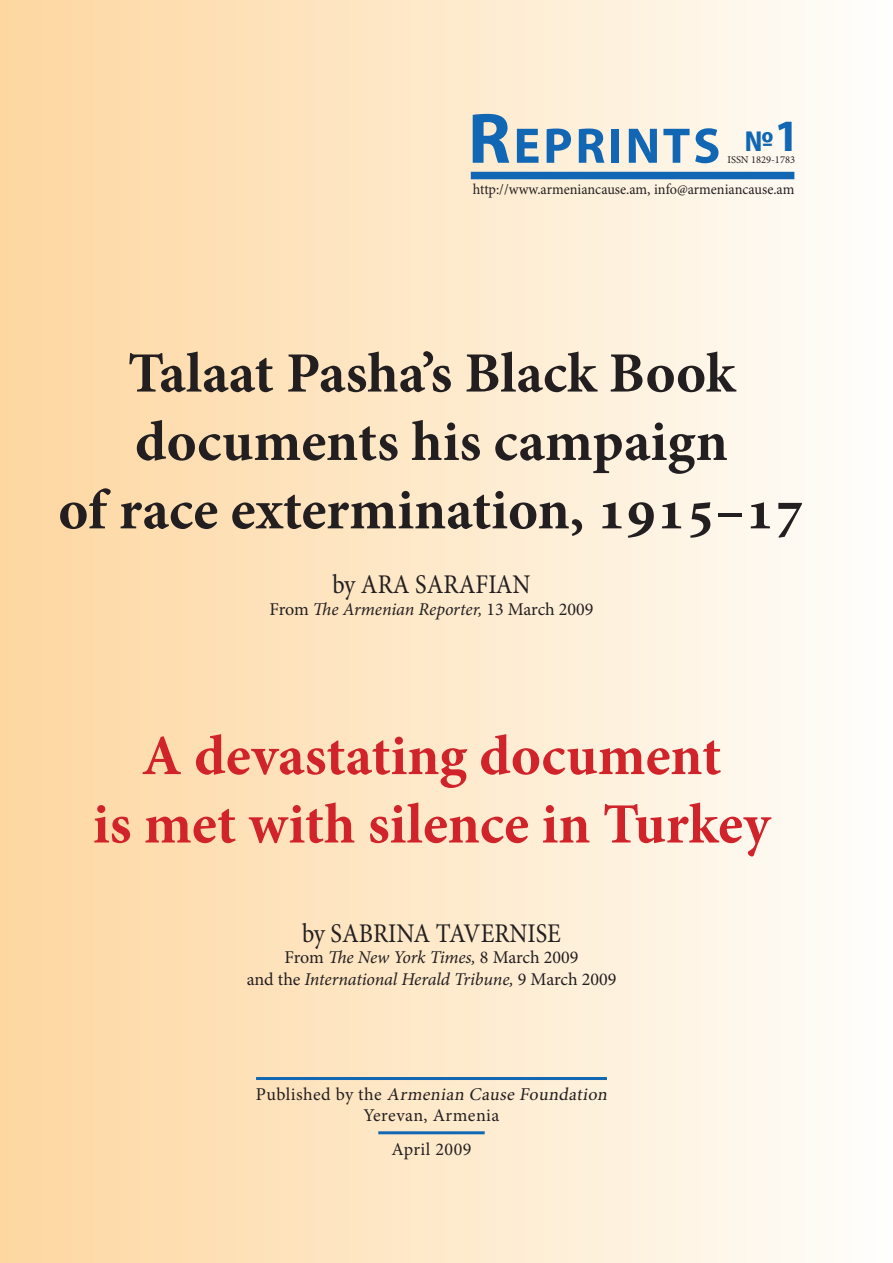
<style>
.page{position:relative;width:893px;height:1263px;background:#fff}
.page>*{position:absolute;margin:0;border:0;box-sizing:border-box;transform-origin:0 0}
.t1{font:700 57px/68.4px "Minion Pro";color:#231f20;text-align:center}
.t2{font:700 57px/68.4px "Minion Pro";color:#d1232a;text-align:center}
.t3{font:700 50.4px "Myriad Pro";letter-spacing:.055em;color:#1167b3}
.t4{font:700 30px "Myriad Pro";color:#1167b3}
.t5{font:27px "Minion Pro";color:#231f20;scale:.9 1}
.t6{font:italic 18px/21.6px "Minion Pro";letter-spacing:-.01em;color:#231f20;text-align:center}
.t7{font:18px/21.6px "Minion Pro";letter-spacing:.02em;color:#231f20;text-align:center}
.t8{font:15px "Minion Pro";letter-spacing:-.005em;color:#231f20;scale:.95 1}
.t9{font:10.5px "Minion Pro";color:#231f20}
.s1{font-size:72px}
.s2{font-size:45px}
.s3{font-style:normal}
.s4{font-style:italic}
</style>
<div class="page">
<div style="left:0;top:0;width:892px;height:1263px;background:linear-gradient(to right,#fed69f,#fefefb)"></div>
<hr style="left:378px;top:1131px;width:107px;height:3px;background:#1167b3">
<hr style="left:256px;top:1077px;width:351px;height:3px;background:#1167b3">
<div style="left:471px;top:172px;width:323px;height:7px;background:#1167b3"></div>
<h2 class="t3" style="left:468px;top:113px;width:254px"><span class="s1">R</span>EPRINTS</h2>
<h3 class="t4" style="left:744px;top:121px;width:57px">№<span class="s2">1</span></h3>
<p class="t9" style="left:727px;top:152px;width:69px">ISSN 1829-1783</p>
<p class="t8" style="left:473px;top:180px;width:340px">http://www.armeniancause.am, info@armeniancause.am</p>
<h1 class="t1" style="left:58px;top:338px;width:748px">Talaat Pasha’s Black Book documents his campaign<br>of race extermination, 1915–17</h1>
<h3 class="t5" style="left:332px;top:566px;width:222px">by ARA SARAFIAN</h3>
<p class="t6" style="left:269px;top:598px;width:326px"><span class="s3">From</span> The Armenian Reporter, <span class="s3">13 March 2009</span></p>
<h1 class="t2" style="left:93px;top:721px;width:679px">A devastating document<br>is met with silence in Turkey</h1>
<h3 class="t5" style="left:302px;top:915px;width:289px">by SABRINA TAVERNISE</h3>
<p class="t6" style="left:247px;top:946px;width:371px"><span class="s3">From</span> The New York Times, <span class="s3">8 March 2009<br>and the</span> International Herald Tribune, <span class="s3">9 March 2009</span></p>
<p class="t7" style="left:256px;top:1083px;width:357px">P u b l i s h e d b y t h e <span class="s4">Armenian Cause Foundation<br></span>Yerevan, Armenia</p>
<p class="t7" style="left:392px;top:1139px;width:81px">April 2009</p>
</div>
